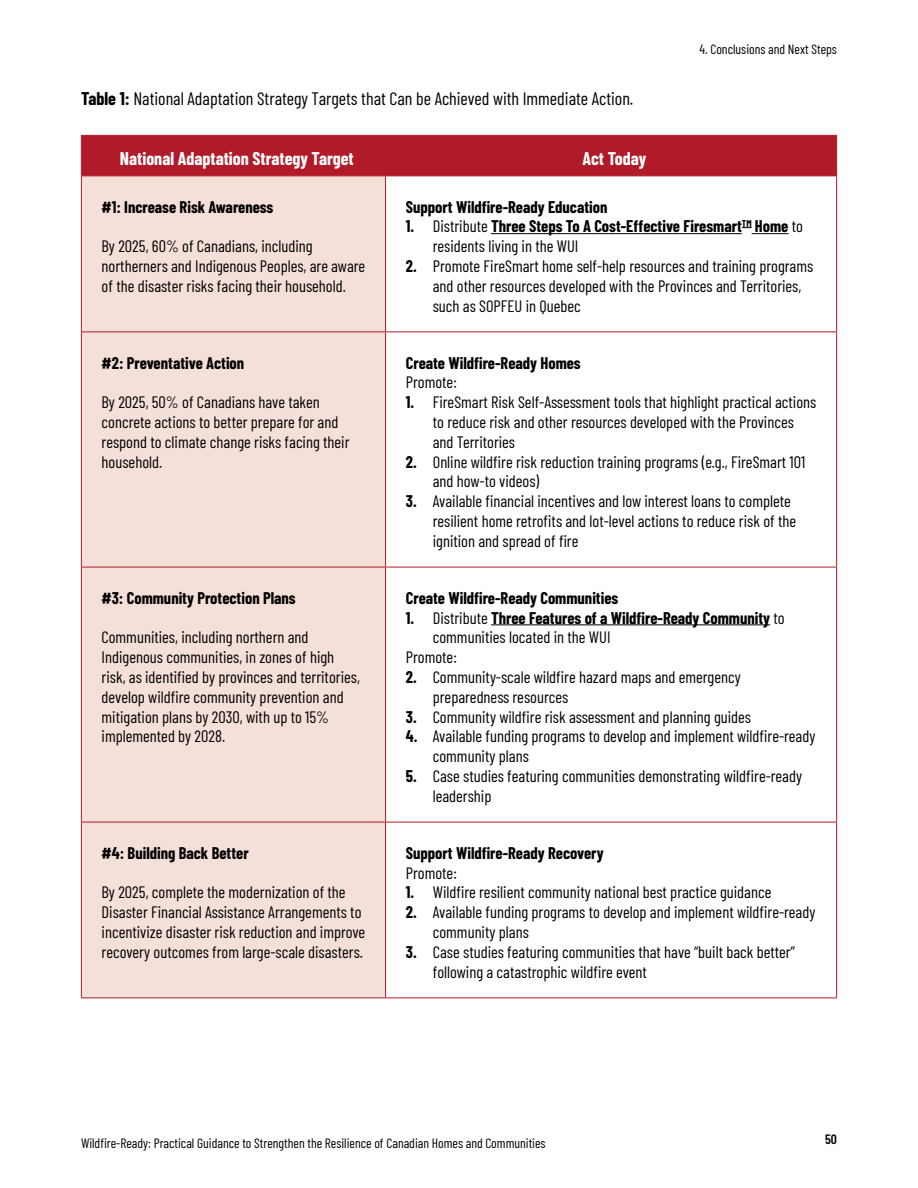
<style>
.page{position:relative;width:918px;height:1188px;background:#fff}
.page>*{position:absolute;margin:0;border:0;box-sizing:border-box;transform-origin:0 0}
.title-figures_and_tables{font:18px "Barlow Condensed";color:#000}
.text-table_title-white{font:700 18px "Barlow Condensed";color:#fff}
.text_-_table_BODY{font:16.5px/19.8px "Barlow Condensed";color:#000}
.text_-_table_BODY-2{font:700 16.5px/19.8px "Barlow Condensed";color:#000}
.text-header{font:13.5px "Barlow Condensed";color:#000}
.t1{font:600 13.5px "Barlow Condensed";color:#000}
.s1{font-weight:700}
.s2{font-weight:400}
</style>
<div class="page">
<div style="left:82px;top:136px;width:754px;height:40px;background:#b11a29"></div>
<div style="left:82px;top:177px;width:303px;height:821px;background:#f5e0d9"></div>
<hr style="left:81px;top:135px;width:305px;height:1px;background:#b11a29">
<hr style="left:81px;top:136px;width:1px;height:40px;background:#b11a29">
<hr style="left:386px;top:135px;width:451px;height:1px;background:#b11a29">
<hr style="left:385px;top:136px;width:1px;height:40px;background:#b11a29">
<hr style="left:836px;top:136px;width:1px;height:40px;background:#b11a29">
<hr style="left:81px;top:176px;width:305px;height:1px;background:#b11a29">
<hr style="left:81px;top:176px;width:1px;height:156px;background:#b11a29">
<hr style="left:386px;top:176px;width:451px;height:1px;background:#b11a29">
<hr style="left:385px;top:176px;width:1px;height:156px;background:#b11a29">
<hr style="left:836px;top:176px;width:1px;height:156px;background:#b11a29">
<hr style="left:81px;top:332px;width:305px;height:1px;background:#b11a29">
<hr style="left:81px;top:332px;width:1px;height:235px;background:#b11a29">
<hr style="left:386px;top:332px;width:451px;height:1px;background:#b11a29">
<hr style="left:385px;top:332px;width:1px;height:235px;background:#b11a29">
<hr style="left:836px;top:332px;width:1px;height:235px;background:#b11a29">
<hr style="left:81px;top:567px;width:305px;height:1px;background:#b11a29">
<hr style="left:81px;top:567px;width:1px;height:255px;background:#b11a29">
<hr style="left:386px;top:567px;width:451px;height:1px;background:#b11a29">
<hr style="left:385px;top:567px;width:1px;height:255px;background:#b11a29">
<hr style="left:836px;top:567px;width:1px;height:255px;background:#b11a29">
<hr style="left:81px;top:822px;width:305px;height:1px;background:#b11a29">
<hr style="left:81px;top:822px;width:1px;height:176px;background:#b11a29">
<hr style="left:386px;top:822px;width:451px;height:1px;background:#b11a29">
<hr style="left:385px;top:822px;width:1px;height:176px;background:#b11a29">
<hr style="left:836px;top:822px;width:1px;height:176px;background:#b11a29">
<hr style="left:81px;top:998px;width:305px;height:1px;background:#b11a29">
<hr style="left:386px;top:998px;width:451px;height:1px;background:#b11a29">
<hr style="left:491px;top:233px;width:251px;height:1px;background:#000">
<hr style="left:752px;top:233px;width:36px;height:1px;background:#000">
<hr style="left:491px;top:624px;width:279px;height:1px;background:#000">
<p class="title-figures_and_tables" style="left:81px;top:86px;width:554px"><span class="s1">Table 1:</span> National Adaptation Strategy Targets that Can be Achieved with Immediate Action.</p>
<p class="text-header" style="left:700px;top:40px;width:139px">4. Conclusions and Next Steps</p>
<p class="text-table_title-white" style="left:120px;top:145px;width:235px">National Adaptation Strategy Target</p>
<p class="text-table_title-white" style="left:583px;top:145px;width:65px">Act Today</p>
<p class="text_-_table_BODY-2" style="left:102px;top:196px;width:173px">#1: Increase Risk Awareness</p>
<p class="text_-_table_BODY" style="left:102px;top:235px;width:265px">By 2025, 60% of Canadians, including northerners and Indigenous Peoples, are aware of the disaster risks facing their household.</p>
<p class="text_-_table_BODY-2" style="left:406px;top:196px;width:203px">Support Wildfire-Ready Education</p>
<p class="text_-_table_BODY-2" style="left:433px;top:216px;width:372px;text-indent:-27px">1. <span class="s2">Distribute</span> Three Steps To A Cost-Effective Firesmart<sup>TM</sup> Home <span class="s2">to residents living in the WUI</span></p>
<p class="text_-_table_BODY" style="left:433px;top:255px;width:382px;text-indent:-27px"><span class="s1">2.</span> Promote FireSmart home self-help resources and training programs and other resources developed with the Provinces and Territories, such as SOPFEU in Quebec</p>
<p class="text_-_table_BODY-2" style="left:102px;top:352px;width:144px">#2: Preventative Action</p>
<p class="text_-_table_BODY" style="left:102px;top:391px;width:249px">By 2025, 50% of Canadians have taken concrete actions to better prepare for and respond to climate change risks facing their household.</p>
<p class="text_-_table_BODY-2" style="left:406px;top:352px;width:176px">Create Wildfire-Ready Homes</p>
<p class="text_-_table_BODY" style="left:406px;top:371px;width:53px">Promote:</p>
<p class="text_-_table_BODY" style="left:433px;top:391px;width:385px;text-indent:-27px"><span class="s1">1.</span> FireSmart Risk Self-Assessment tools that highlight practical actions to reduce risk and other resources developed with the Provinces and Territories</p>
<p class="text_-_table_BODY" style="left:433px;top:451px;width:374px;text-indent:-27px"><span class="s1">2.</span> Online wildfire risk reduction training programs (e.g., FireSmart 101 and how-to videos)</p>
<p class="text_-_table_BODY" style="left:433px;top:490px;width:365px;text-indent:-27px"><span class="s1">3.</span> Available financial incentives and low interest loans to complete resilient home retrofits and lot-level actions to reduce risk of the ignition and spread of fire</p>
<p class="text_-_table_BODY-2" style="left:102px;top:587px;width:196px">#3: Community Protection Plans</p>
<p class="text_-_table_BODY" style="left:102px;top:626px;width:260px">Communities, including northern and Indigenous communities, in zones of high risk, as identified by provinces and territories, develop wildfire community prevention and mitigation plans by 2030, with up to 15% implemented by 2028.</p>
<p class="text_-_table_BODY-2" style="left:406px;top:587px;width:214px">Create Wildfire-Ready Communities</p>
<p class="text_-_table_BODY-2" style="left:433px;top:607px;width:353px;text-indent:-27px">1. <span class="s2">Distribute</span> Three Features of a Wildfire-Ready Community <span class="s2">to communities located in the WUI</span></p>
<p class="text_-_table_BODY" style="left:406px;top:646px;width:53px">Promote:</p>
<p class="text_-_table_BODY" style="left:433px;top:666px;width:309px;text-indent:-27px"><span class="s1">2.</span> Community-scale wildfire hazard maps and emergency preparedness resources</p>
<p class="text_-_table_BODY" style="left:406px;top:706px;width:347px"><span class="s1">3.</span> Community wildfire risk assessment and planning guides</p>
<p class="text_-_table_BODY" style="left:433px;top:725px;width:384px;text-indent:-27px"><span class="s1">4.</span> Available funding programs to develop and implement wildfire-ready community plans</p>
<p class="text_-_table_BODY" style="left:433px;top:765px;width:371px;text-indent:-27px"><span class="s1">5.</span> Case studies featuring communities demonstrating wildfire-ready leadership</p>
<p class="text_-_table_BODY-2" style="left:102px;top:842px;width:149px">#4: Building Back Better</p>
<p class="text_-_table_BODY" style="left:102px;top:881px;width:265px">By 2025, complete the modernization of the Disaster Financial Assistance Arrangements to incentivize disaster risk reduction and improve recovery outcomes from large-scale disasters.</p>
<p class="text_-_table_BODY-2" style="left:406px;top:842px;width:199px">Support Wildfire-Ready Recovery</p>
<p class="text_-_table_BODY" style="left:406px;top:862px;width:53px">Promote:</p>
<p class="text_-_table_BODY" style="left:406px;top:881px;width:367px"><span class="s1">1.</span> Wildfire resilient community national best practice guidance</p>
<p class="text_-_table_BODY" style="left:433px;top:901px;width:384px;text-indent:-27px"><span class="s1">2.</span> Available funding programs to develop and implement wildfire-ready community plans</p>
<p class="text_-_table_BODY" style="left:433px;top:941px;width:364px;text-indent:-27px"><span class="s1">3.</span> Case studies featuring communities that have “built back better” following a catastrophic wildfire event</p>
<p class="text-header" style="left:81px;top:1133px;width:466px">Wildfire-Ready: Practical Guidance to Strengthen the Resilience of Canadian Homes and Communities</p>
<p class="t1" style="left:825px;top:1129px;width:13px">50</p>
</div>
